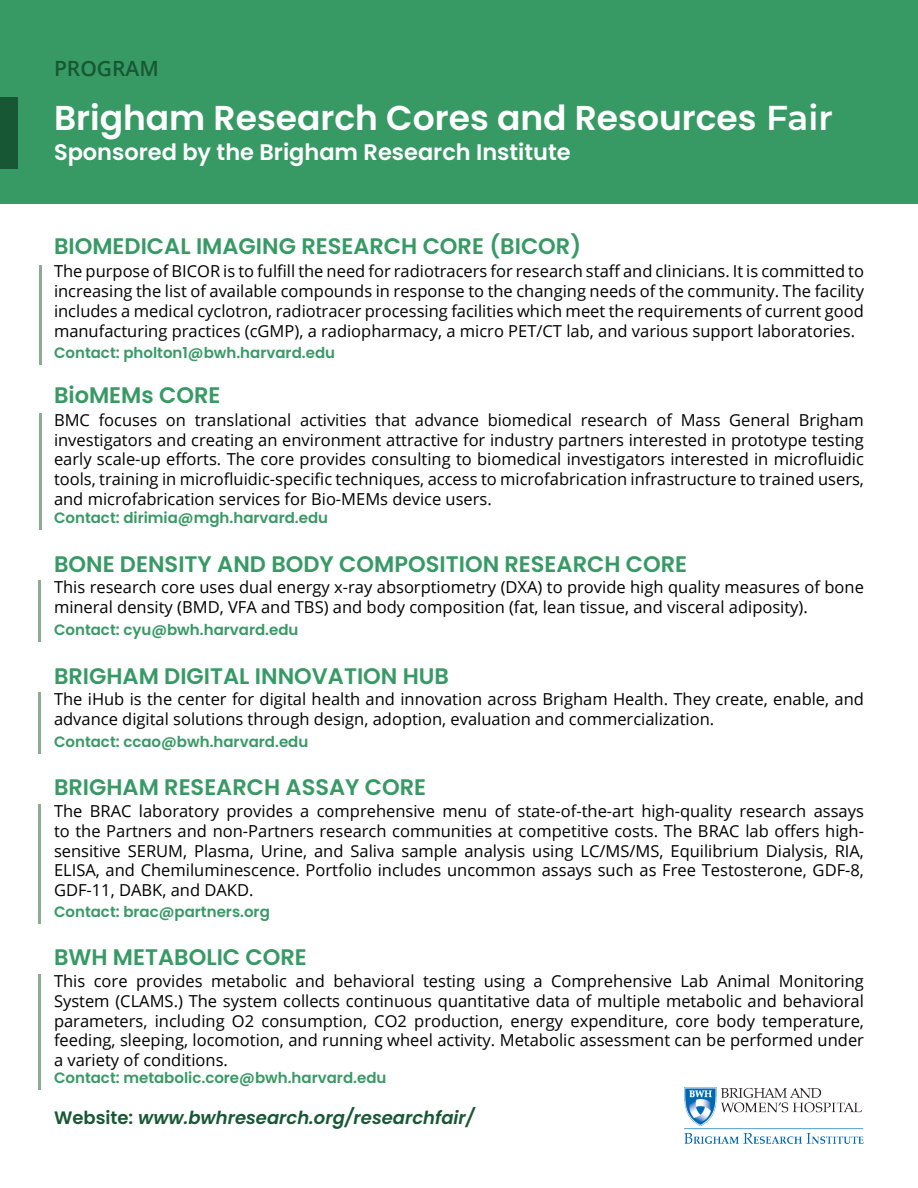
<style>
.page{position:relative;width:918px;height:1188px;background:#fff}
.page>*{position:absolute;margin:0;border:0;box-sizing:border-box;transform-origin:0 0}
.t1{font:600 34.5px "Poppins";color:#fff}
.t2{font:600 22.5px "Poppins";color:#379a65}
.t3{font:600 22.5px "Poppins";color:#fff}
.t4{font:600 21px "Open Sans";color:#175734}
.t5{font:italic 600 18px "Poppins";color:#175734}
.t6{font:16.5px/19.8px "Open Sans";color:#000;text-align:justify}
.t7{font:600 15px "Poppins";color:#379a65}
.s1{font-family:"Montserrat"}
.s2{font-style:normal}
</style>
<div class="page">
<div style="left:0;top:0;width:918px;height:203px;background:#379a65"></div>
<div style="left:0;top:97px;width:18px;height:72px;background:#175734"></div>
<hr style="left:39px;top:265px;width:3px;height:99px;background:#175734">
<hr style="left:39px;top:413px;width:3px;height:117px;background:#175734">
<hr style="left:38px;top:581px;width:3px;height:61px;background:#175734">
<hr style="left:38px;top:693px;width:3px;height:61px;background:#175734">
<hr style="left:38px;top:804px;width:3px;height:120px;background:#175734">
<hr style="left:38px;top:974px;width:3px;height:116px;background:#175734">
<img style="left:684px;top:1088px;width:180px;height:56px">
<p class="t4" style="left:54px;top:54px;width:106px">PROGRAM</p>
<p class="t1" style="left:54px;top:98px;width:780px">Brigham Research Cores and Resources <span class="s1">Fair</span></p>
<p class="t3" style="left:54px;top:139px;width:518px">Sponsored by the Brigham Research Institute</p>
<p class="t2" style="left:54px;top:233px;width:529px">BIOMEDICAL IMAGING RESEARCH CORE (BICOR)</p>
<p class="t6" style="left:54px;top:261px;width:812px">The purpose of BICOR is to fulfill the need for radiotracers for research staff and clinicians. It is committed to increasing the list of available compounds in response to the changing needs of the community. The facility includes a medical cyclotron, radiotracer processing facilities which meet the requirements of current good manufacturing practices (cGMP), a radiopharmacy, a micro PET/CT lab, and various support laboratories.</p>
<p class="t7" style="left:54px;top:344px;width:283px">Contact: pholton1@bwh.harvard.edu</p>
<p class="t2" style="left:54px;top:382px;width:168px">BioMEMs CORE</p>
<p class="t6" style="left:54px;top:409px;width:812px">BMC focuses on translational activities that advance biomedical research of Mass General Brigham investigators and creating an environment attractive for industry partners interested in prototype testing early scale-up efforts. The core provides consulting to biomedical investigators interested in microfluidic tools, training in microfluidic-specific techniques, access to microfabrication infrastructure to trained users, and microfabrication services for Bio-MEMs device users.</p>
<p class="t7" style="left:54px;top:509px;width:276px">Contact: dirimia@mgh.harvard.edu</p>
<p class="t2" style="left:54px;top:551px;width:635px">BONE DENSITY AND BODY COMPOSITION RESEARCH CORE</p>
<p class="t6" style="left:54px;top:577px;width:812px">This research core uses dual energy x-ray absorptiometry (DXA) to provide high quality measures of bone mineral density (BMD, VFA and TBS) and body composition (fat, lean tissue, and visceral adiposity).</p>
<p class="t7" style="left:54px;top:621px;width:246px">Contact: cyu@bwh.harvard.edu</p>
<p class="t2" style="left:54px;top:663px;width:397px">BRIGHAM DIGITAL INNOVATION HUB</p>
<p class="t6" style="left:54px;top:689px;width:812px">The iHub is the center for digital health and innovation across Brigham Health. They create, enable, and advance digital solutions through design, adoption, evaluation and commercialization.</p>
<p class="t7" style="left:54px;top:733px;width:256px">Contact: ccao@bwh.harvard.edu</p>
<p class="t2" style="left:54px;top:774px;width:374px">BRIGHAM RESEARCH ASSAY CORE</p>
<p class="t6" style="left:54px;top:801px;width:812px">The BRAC laboratory provides a comprehensive menu of state-of-the-art high-quality research assays to the Partners and non-Partners research communities at competitive costs. The BRAC lab offers high&shy;sensitive SERUM, Plasma, Urine, and Saliva sample analysis using LC/MS/MS, Equilibrium Dialysis, RIA, ELISA, and Chemiluminescence. Portfolio includes uncommon assays such as Free Testosterone, GDF-8, GDF-11, DABK, and DAKD.</p>
<p class="t7" style="left:54px;top:903px;width:217px">Contact: brac@partners.org</p>
<p class="t2" style="left:54px;top:944px;width:254px">BWH METABOLIC CORE</p>
<p class="t6" style="left:54px;top:971px;width:812px">This core provides metabolic and behavioral testing using a Comprehensive Lab Animal Monitoring System (CLAMS.) The system collects continuous quantitative data of multiple metabolic and behavioral parameters, including O2 consumption, CO2 production, energy expenditure, core body temperature, feeding, sleeping, locomotion, and running wheel activity. Metabolic assessment can be performed under a variety of conditions.</p>
<p class="t7" style="left:54px;top:1069px;width:334px">Contact: metabolic.core@bwh.harvard.edu</p>
<p class="t5" style="left:54px;top:1107px;width:422px"><span class="s2">Website:</span> www.bwhresearch.org/researchfair/</p>
</div>
